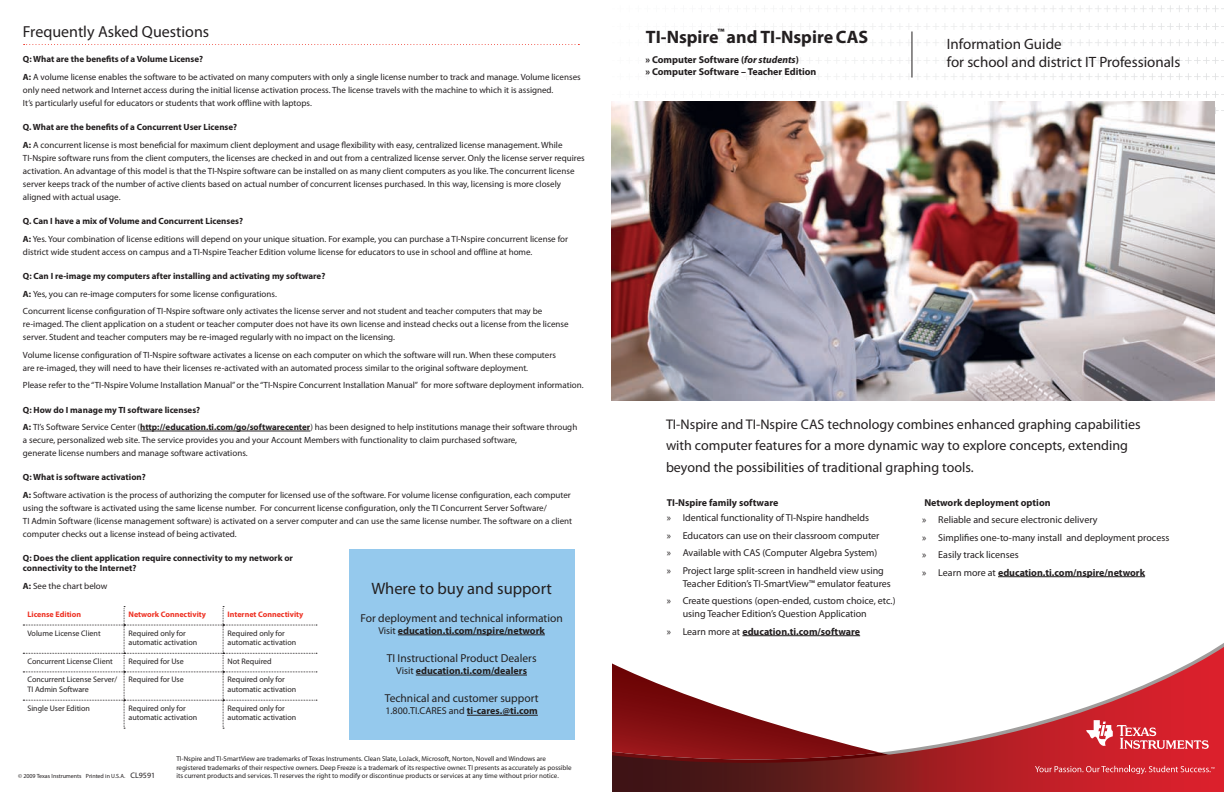
<style>
.page{position:relative;width:1224px;height:792px;background:#fff}
.page>*{position:absolute;margin:0;border:0;box-sizing:border-box;transform-origin:0 0}
.t1{font:700 18px "Myriad Pro";color:#231f20}
.t2{font:16.5px "Myriad Pro";color:#231f20}
.t3{font:16px "Myriad Pro";color:#231f20}
.t4{font:15px/18px "Myriad Pro";color:#231f20}
.t5{font:14px/21.8px "Myriad Pro";color:#231f20}
.t6{font:11.5px "Myriad Pro";color:#231f20}
.t7{font:10px/17.5px "Myriad Pro";color:#231f20}
.t8{font:700 10px/12px "Myriad Pro";color:#231f20}
.t9{font:9px/13px "Myriad Pro";color:#231f20}
.t10{font:700 9px/10px "Myriad Pro";color:#231f20}
.t11{font:8px/9.6px "Myriad Pro";color:#231f20}
.t12{font:700 8px "Myriad Pro";color:#ee3224}
.t13{font:7px/8.4px "Myriad Pro";color:#231f20}
.t14{font:6px "Myriad Pro";color:#231f20}
.s1{font-style:italic}
.s2{font-weight:700}
.s3{font-weight:400}
.s4{font-size:8px}
</style>
<div class="page">
<svg style="left:612px;top:647px;width:612px;height:145px"></svg>
<svg style="left:942px;top:5px;width:277px;height:7px"></svg>
<svg style="left:612px;top:663px;width:603px;height:122px"></svg>
<img style="left:611px;top:101px;width:604px;height:299px">
<hr style="left:742px;top:635px;width:118px;height:1px;background:#231f20">
<hr style="left:998px;top:576px;width:147px;height:1px;background:#231f20">
<hr style="left:140px;top:431px;width:170px;height:1px;background:#231f20">
<svg style="left:23px;top:606px;width:294px;height:123px"></svg>
<hr style="left:911px;top:32px;width:1px;height:46px;background:#231f20">
<div style="left:349px;top:549px;width:225px;height:191px;background:#95c9ed"></div>
<hr style="left:398px;top:635px;width:147px;height:1px;background:#231f20">
<hr style="left:416px;top:675px;width:111px;height:1px;background:#231f20">
<hr style="left:467px;top:715px;width:71px;height:1px;background:#231f20">
<svg style="left:24px;top:44px;width:555px;height:1px"></svg>
<h3 class="t3" style="left:23px;top:22px;width:188px">Frequently Asked Questions</h3>
<h1 class="t1" style="left:646px;top:25px;width:224px">TI-Nspire<sup>™</sup> and TI-Nspire CAS</h1>
<p class="t8" style="left:645px;top:54px;width:173px">» Computer Software (<span class="s1">for students</span>)<br>» Computer Software – Teacher Edition</p>
<h3 class="t4" style="left:947px;top:35px;width:235px">Information Guide<br>for school and district IT Professionals</h3>
<p class="t9" style="left:23px;top:51px;width:559px;line-height:17.5px"><span class="s2">Q: What are the benefits of a Volume License?<br>A:</span> A volume license enables the software to be activated on many computers with only a single license number to track and manage. Volume licenses</p>
<p class="t9" style="left:23px;top:83px;width:532px">only need network and Internet access during the initial license activation process. The license travels with the machine to which it is assigned.<br>It’s particularly useful for educators or students that work offline with laptops.</p>
<p class="t9" style="left:23px;top:118px;width:541px;line-height:17.5px"><span class="s2">Q. What are the benefits of a Concurrent User License?<br>A:</span> A concurrent license is most beneficial for maximum client deployment and usage flexibility with easy, centralized license management. While</p>
<p class="t9" style="left:23px;top:151px;width:563px">TI-Nspire software runs from the client computers, the licenses are checked in and out from a centralized license server. Only the license server requires activation. An advantage of this model is that the TI-Nspire software can be installed on as many client computers as you like. The concurrent license server keeps track of the number of active clients based on actual number of concurrent licenses purchased. In this way, licensing is more closely aligned with actual usage.</p>
<p class="t9" style="left:23px;top:212px;width:547px;line-height:17.5px"><span class="s2">Q. Can I have a mix of Volume and Concurrent Licenses?<br>A:</span> Yes. Your combination of license editions will depend on your unique situation. For example, you can purchase a TI-Nspire concurrent license for</p>
<p class="t9" style="left:23px;top:245px;width:511px">district wide student access on campus and a TI-Nspire Teacher Edition volume license for educators to use in school and offline at home.</p>
<p class="t9" style="left:23px;top:267px;width:521px;line-height:17.5px"><span class="s2">Q: Can I re-image my computers after installing and activating my software?<br>A:</span> Yes, you can re-image computers for some license configurations.<br>Concurrent license configuration of TI-Nspire software only activates the license server and not student and teacher computers that may be</p>
<p class="t9" style="left:23px;top:317px;width:547px">re-imaged. The client application on a student or teacher computer does not have its own license and instead checks out a license from the license server. Student and teacher computers may be re-imaged regularly with no impact on the licensing.</p>
<p class="t9" style="left:23px;top:348px;width:534px">Volume license configuration of TI-Nspire software activates a license on each computer on which the software will run. When these computers are re-imaged, they will need to have their licenses re-activated with an automated process similar to the original software deployment.</p>
<p class="t9" style="left:23px;top:378px;width:562px">Please refer to the “TI-Nspire Volume Installation Manual” or the “TI-Nspire Concurrent Installation Manual” for more software deployment information.</p>
<p class="t9" style="left:23px;top:401px;width:556px;line-height:17.5px"><span class="s2">Q: How do I manage my TI software licenses?<br>A:</span> TI’s Software Service Center (<span class="s2">http://education.ti.com/go/softwarecenter</span>) has been designed to help institutions manage their software through</p>
<p class="t9" style="left:23px;top:433px;width:496px">a secure, personalized web site. The service provides you and your Account Members with functionality to claim purchased software, generate license numbers and manage software activations.</p>
<p class="t9" style="left:23px;top:468px;width:549px;line-height:17.5px"><span class="s2">Q: What is software activation?<br>A:</span> Software activation is the process of authorizing the computer for licensed use of the software. For volume license configuration, each computer</p>
<p class="t9" style="left:23px;top:501px;width:551px">using the software is activated using the same license number. For concurrent license configuration, only the TI Concurrent Server Software/<br>TI Admin Software (license management software) is activated on a server computer and can use the same license number. The software on a client computer checks out a license instead of being activated.</p>
<p class="t10" style="left:23px;top:553px;width:272px">Q: Does the client application require connectivity to my network or connectivity to the Internet?</p>
<p class="t9" style="left:23px;top:579px;width:86px"><span class="s2">A:</span> See the chart below</p>
<p class="t12" style="left:27px;top:609px;width:55px">License Edition</p>
<p class="t12" style="left:129px;top:609px;width:79px">Network Connectivity</p>
<p class="t12" style="left:228px;top:609px;width:77px">Internet Connectivity</p>
<p class="t11" style="left:27px;top:628px;width:75px">Volume License Client</p>
<p class="t11" style="left:129px;top:628px;width:70px">Required only for automatic activation</p>
<p class="t11" style="left:228px;top:628px;width:70px">Required only for automatic activation</p>
<p class="t11" style="left:27px;top:656px;width:87px">Concurrent License Client</p>
<p class="t11" style="left:129px;top:656px;width:57px">Required for Use</p>
<p class="t11" style="left:228px;top:656px;width:46px">Not Required</p>
<p class="t11" style="left:27px;top:675px;width:91px">Concurrent License Server/<br>TI Admin Software</p>
<p class="t11" style="left:129px;top:675px;width:57px">Required for Use</p>
<p class="t11" style="left:228px;top:675px;width:70px">Required only for automatic activation</p>
<p class="t11" style="left:27px;top:703px;width:64px">Single User Edition</p>
<p class="t11" style="left:129px;top:703px;width:70px">Required only for automatic activation</p>
<p class="t11" style="left:228px;top:703px;width:70px">Required only for automatic activation</p>
<h3 class="t5" style="left:666px;top:413px;width:476px">TI-Nspire and TI-Nspire CAS technology combines enhanced graphing capabilities with computer features for a more dynamic way to explore concepts, extending beyond the possibilities of traditional graphing tools.</h3>
<p class="t8" style="left:667px;top:496px;width:113px">TI-Nspire family software</p>
<p class="t7" style="left:667px;top:509px;width:219px">» Identical functionality of TI-Nspire handhelds<br>» Educators can use on their classroom computer » Available with CAS (Computer Algebra System) » Project large split-screen in handheld view using</p>
<p class="t7" style="left:667px;top:574px;width:230px;text-indent:16px">Teacher Edition’s TI-SmartView™ emulator features » Create questions (open-ended, custom choice, etc.)</p>
<p class="t7" style="left:667px;top:605px;width:202px;text-indent:16px">using Teacher Edition’s Question Application » Learn more at <span class="s2">education.ti.com/software</span></p>
<p class="t8" style="left:924px;top:496px;width:128px">Network deployment option</p>
<p class="t7" style="left:922px;top:511px;width:248px">» Reliable and secure electronic delivery<br>» Simplifies one-to-many install and deployment process » Easily track licenses<br>» Learn more at <span class="s2">education.ti.com/nspire/network</span></p>
<h2 class="t2" style="left:371px;top:579px;width:182px">Where to buy and support</h2>
<p class="t6" style="left:360px;top:611px;width:204px">For deployment and technical information</p>
<p class="t8" style="left:378px;top:624px;width:168px"><span class="s3">Visit</span> education.ti.com/nspire/network</p>
<p class="t6" style="left:387px;top:651px;width:151px">TI Instructional Product Dealers</p>
<p class="t8" style="left:396px;top:664px;width:132px"><span class="s3">Visit</span> education.ti.com/dealers</p>
<p class="t6" style="left:385px;top:691px;width:155px">Technical and customer support</p>
<p class="t7" style="left:385px;top:702px;width:154px">1.800.TI.CARES and <span class="s2">ti-cares.@ti.com</span></p>
<p class="t14" style="left:18px;top:772px;width:139px">© 2009 Texas Instruments Printed in U.S.A. <span class="s4">CL9591</span></p>
<p class="t13" style="left:176px;top:755px;width:397px">TI-Nspire and TI-SmartView are trademarks of Texas Instruments. Clean Slate, LoJack, Microsoft, Norton, Novell and Windows are registered trademarks of their respective owners. Deep Freeze is a trademark of its respective owner. TI presents as accurately as possible its current products and services. TI reserves the right to modify or discontinue products or services at any time without prior notice.</p>
</div>
